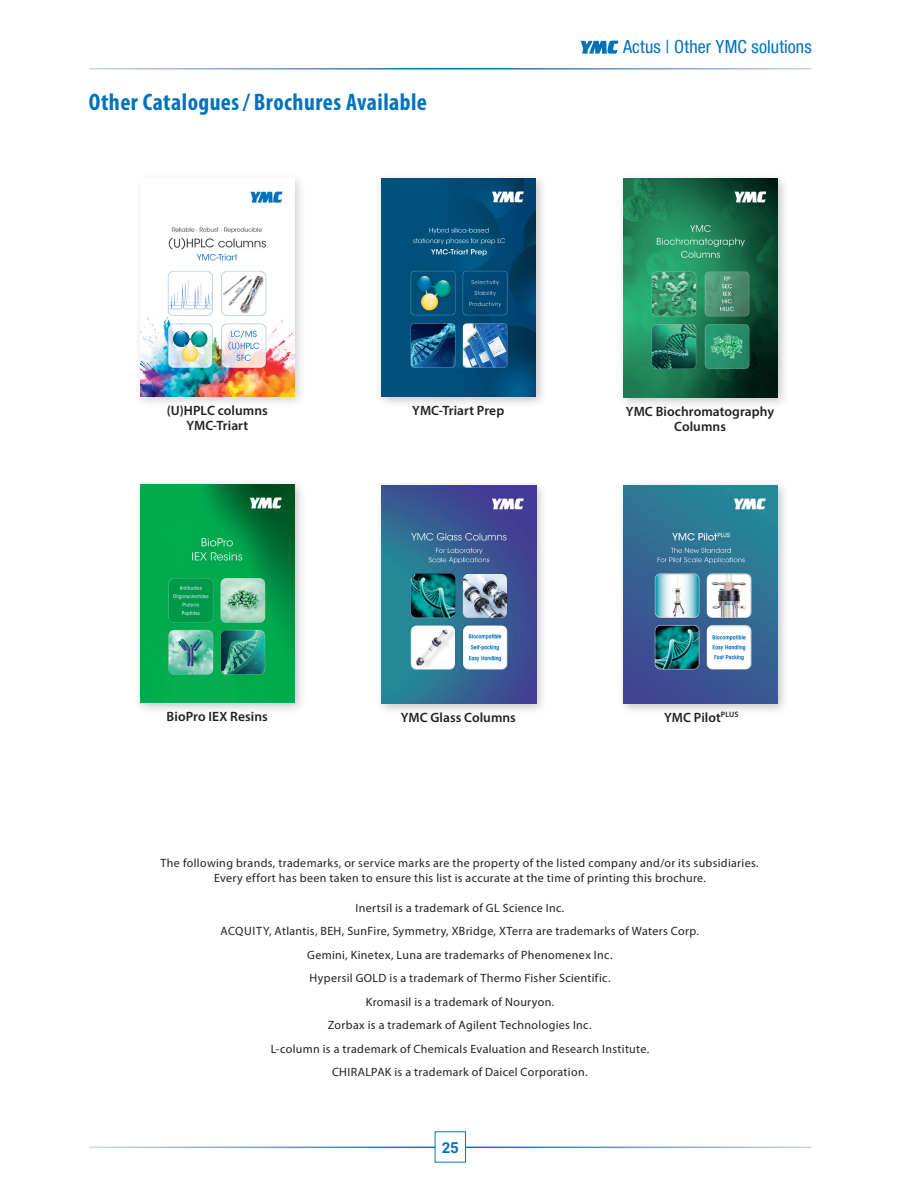
<style>
.page{position:relative;width:918px;height:1188px;background:#fff}
.page>*{position:absolute;margin:0;border:0;box-sizing:border-box;transform-origin:0 0}
.t1{font:700 condensed 24px "Myriad Pro";letter-spacing:.02em;color:#0072bc}
.t2{font:condensed 18px "Helvetica Neue LT Pro";letter-spacing:.01em;color:#0072bc}
.t3{font:700 15px "Roboto";color:#0072bc}
.t4{font:600 13.5px/15px "Myriad Pro";letter-spacing:.005em;color:#231f20;text-align:center}
.t5{font:12px/23.5px "Myriad Pro";letter-spacing:.03em;color:#231f20;text-align:center}
</style>
<div class="page">
<svg style="left:581px;top:41px;width:37px;height:13px"></svg>
<div style="left:134px;top:479px;width:172px;height:236px;background:#231f20;opacity:.25"></div>
<img style="left:140px;top:485px;width:154px;height:218px">
<div style="left:618px;top:479px;width:172px;height:236px;background:#231f20;opacity:.25"></div>
<img style="left:624px;top:485px;width:154px;height:218px">
<div style="left:617px;top:173px;width:173px;height:237px;background:#231f20;opacity:.25"></div>
<img style="left:623px;top:179px;width:155px;height:218px">
<div style="left:134px;top:173px;width:172px;height:236px;background:#231f20;opacity:.2"></div>
<img style="left:140px;top:179px;width:154px;height:217px">
<div style="left:376px;top:479px;width:172px;height:236px;background:#231f20;opacity:.25"></div>
<img style="left:382px;top:485px;width:154px;height:218px">
<div style="left:376px;top:173px;width:172px;height:236px;background:#231f20;opacity:.25"></div>
<img style="left:382px;top:179px;width:154px;height:218px">
<h1 class="t1" style="left:89px;top:87px;width:340px">Other Catalogues / Brochures Available</h1>
<p class="t4" style="left:167px;top:403px;width:102px">(U)HPLC columns<br>YMC-Triart</p>
<p class="t4" style="left:412px;top:403px;width:94px">YMC-Triart Prep</p>
<h2 class="t2" style="left:623px;top:36px;width:190px">Actus | Other YMC solutions</h2>
<p class="t4" style="left:626px;top:404px;width:150px">YMC Biochromatography<br>Columns</p>
<p class="t4" style="left:167px;top:709px;width:103px">BioPro IEX Resins</p>
<p class="t4" style="left:664px;top:710px;width:76px">YMC Pilot<sup>PLUS</sup></p>
<p class="t4" style="left:401px;top:710px;width:117px">YMC Glass Columns</p>
<p class="t5" style="left:161px;top:855px;width:600px;line-height:15px">The following brands, trademarks, or service marks are the property of the listed company and/or its subsidiaries.<br>Every effort has been taken to ensure this list is accurate at the time of printing this brochure.</p>
<p class="t5" style="left:220px;top:896px;width:480px">Inertsil is a trademark of GL Science Inc.<br>ACQUITY, Atlantis, BEH, SunFire, Symmetry, XBridge, XTerra are trademarks of Waters Corp.<br>Gemini, Kinetex, Luna are trademarks of Phenomenex Inc.<br>Hypersil GOLD is a trademark of Thermo Fisher Scientific.<br>Kromasil is a trademark of Nouryon.<br>Zorbax is a trademark of Agilent Technologies Inc.<br>L-column is a trademark of Chemicals Evaluation and Research Institute.<br>CHIRALPAK is a trademark of Daicel Corporation.</p>
<p class="t3" style="left:442px;top:1137px;width:19px">25</p>
</div>
